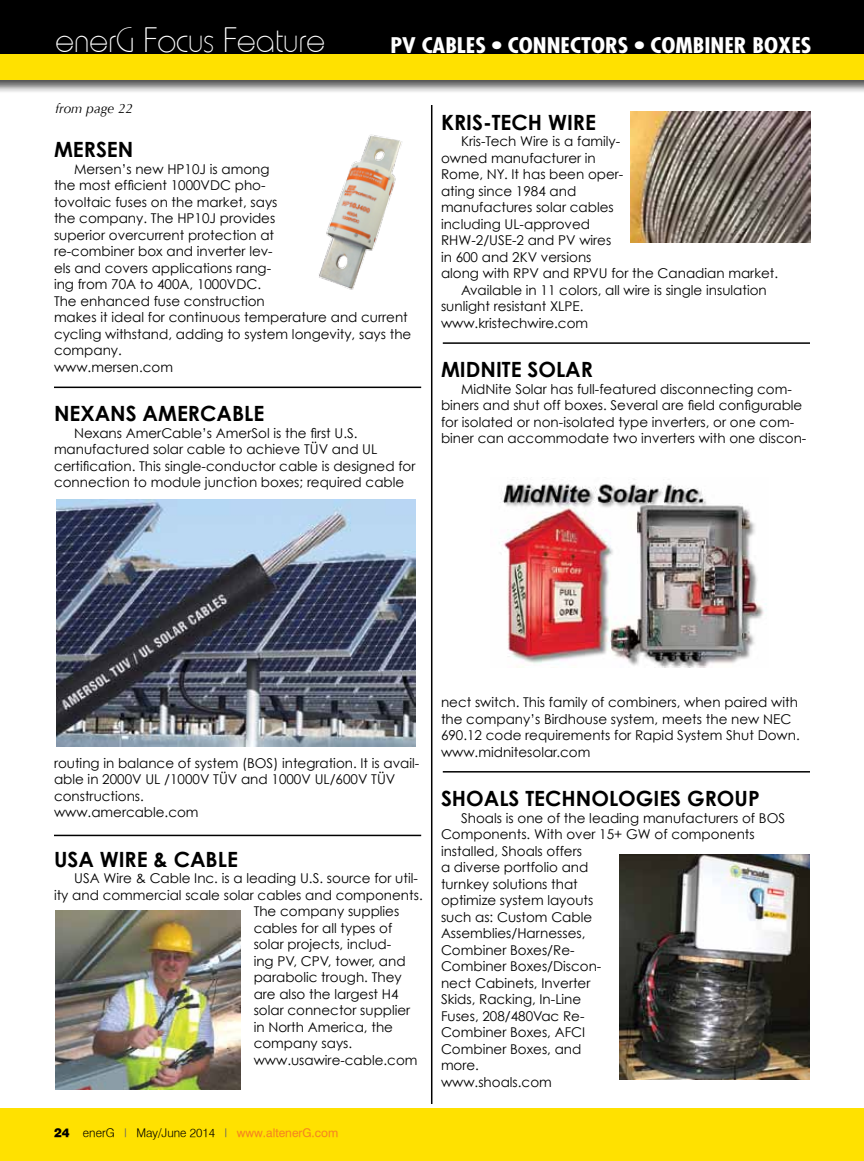
<style>
.page{position:relative;width:864px;height:1161px;background:#fff}
.page>*{position:absolute;margin:0;border:0;box-sizing:border-box;transform-origin:0 0}
.t1{font:100 36px "Hammer";color:#fff}
.t2{font:700 21px "Century Gothic";color:#000}
.t3{font:700 condensed 21px "Futura";color:#fff;scale:1.15 1}
.t4{font:13.5px/16.5px "Century Gothic";color:#000}
.t5{font:italic 13.5px "Optima";color:#000}
.t6{font:300 12px "Halvett";color:#000}
.s1{font-weight:900}
.s2{color:#656669}
.s3{color:#636466}
.s4{font-weight:400;color:#f58220}
</style>
<div class="page">
<div style="left:0;top:0;width:864px;height:55px;background:#000"></div>
<div style="left:0;top:1109px;width:864px;height:52px;background:#ffe100"></div>
<div style="left:0;top:53px;width:864px;height:42px;background:#000;opacity:.7"></div>
<div style="left:0;top:54px;width:864px;height:26px;background:#ffe100"></div>
<hr style="left:54px;top:835px;width:367px;height:1px;background:#000">
<hr style="left:443px;top:771px;width:367px;height:2px;background:#000">
<hr style="left:443px;top:342px;width:367px;height:2px;background:#000">
<hr style="left:54px;top:387px;width:367px;height:1px;background:#000">
<img style="left:319px;top:134px;width:83px;height:156px">
<img style="left:57px;top:500px;width:359px;height:247px">
<img style="left:631px;top:111px;width:179px;height:132px">
<img style="left:619px;top:854px;width:191px;height:225px">
<img style="left:501px;top:477px;width:266px;height:190px">
<img style="left:56px;top:910px;width:184px;height:179px">
<hr style="left:431px;top:105px;width:1px;height:999px;background:#000">
<h1 class="t1" style="left:56px;top:20px;width:271px">enerG Focus Feature</h1>
<h2 class="t3" style="left:390px;top:33px;width:368px">PV CABLES • CONNECTORS • COMBINER BOXES</h2>
<p class="t5" style="left:56px;top:100px;width:79px">from page 22</p>
<h2 class="t2" style="left:54px;top:136px;width:81px">MERSEN</h2>
<p class="t4" style="left:54px;top:160px;width:359px;text-indent:20px">Mersen’s new HP10J is among<br>the most efficient 1000VDC pho-<br>tovoltaic fuses on the market, says<br>the company. The HP10J provides<br>superior overcurrent protection at<br>re-combiner box and inverter lev-<br>els and covers applications rang-<br>ing from 70A to 400A, 1000VDC.<br>The enhanced fuse construction<br>makes it ideal for continuous temperature and current cycling withstand, adding to system longevity, says the company.<br>www.mersen.com</p>
<h2 class="t2" style="left:54px;top:400px;width:212px">N EXANS AMERCABLE</h2>
<p class="t4" style="left:54px;top:424px;width:363px;text-indent:20px">Nexans AmerCable’s AmerSol is the first U.S. manufactured solar cable to achieve TÜV and UL certification. This single-conductor cable is designed for connection to module junction boxes; required cable</p>
<h2 class="t2" style="left:441px;top:109px;width:156px">KRIS-TECH WIRE</h2>
<p class="t4" style="left:461px;top:133px;width:161px">Kris-Tech Wire is a family-</p>
<p class="t4" style="left:441px;top:149px;width:156px">owned manufacturer in</p>
<p class="t4" style="left:441px;top:166px;width:184px">Rome, NY. It has been oper-</p>
<p class="t4" style="left:441px;top:182px;width:137px">ating since 1984 and</p>
<p class="t4" style="left:441px;top:199px;width:174px">manufactures solar cables</p>
<p class="t4" style="left:441px;top:215px;width:151px">including UL-approved</p>
<p class="t4" style="left:441px;top:232px;width:172px">RHW-2/USE-2 and PV wires</p>
<p class="t4" style="left:441px;top:248px;width:152px">in 600 and 2KV versions</p>
<p class="t4" style="left:441px;top:265px;width:339px">along with RPV and RPVU for the Canadian market.</p>
<p class="t4" style="left:461px;top:281px;width:307px">Available in 11 colors, all wire is single insulation</p>
<p class="t4" style="left:441px;top:298px;width:144px">sunlight resistant XLPE.</p>
<p class="t4" style="left:441px;top:314px;width:149px">www.kristechwire.com</p>
<h2 class="t2" style="left:441px;top:356px;width:154px">MIDN ITE SOLAR</h2>
<p class="t4" style="left:441px;top:380px;width:367px;text-indent:20px">MidNite Solar has full-featured disconnecting com&shy;biners and shut off boxes. Several are field configurable for isolated or non-isolated type inverters, or one com&shy;biner can accommodate two inverters with one discon-</p>
<p class="t4" style="left:54px;top:754px;width:367px">routing in balance of system (BOS) integration. It is avail&shy;able in 2000V UL /1000V TÜV and 1000V UL/600V TÜV constructions.<br>www.amercable.com</p>
<h2 class="t2" style="left:54px;top:846px;width:14px">USA</h2>
<h2 class="t2" style="left:100px;top:846px;width:140px">WIRE &amp; CABLE</h2>
<p class="t4" style="left:74px;top:870px;width:345px">USA Wire &amp; Cable Inc. is a leading U.S. source for util-</p>
<p class="t4" style="left:54px;top:886px;width:370px">ity and commercial scale solar cables and components.</p>
<p class="t4" style="left:254px;top:903px;width:147px">The company supplies</p>
<p class="t4" style="left:254px;top:919px;width:140px">cables for all types of</p>
<p class="t4" style="left:254px;top:936px;width:139px">solar projects, includ-</p>
<p class="t4" style="left:254px;top:952px;width:153px">ing PV, CPV, tower, and</p>
<p class="t4" style="left:254px;top:969px;width:150px">parabolic trough. They</p>
<p class="t4" style="left:254px;top:985px;width:146px">are also the largest H4</p>
<p class="t4" style="left:254px;top:1002px;width:158px">solar connector supplier</p>
<p class="t4" style="left:254px;top:1018px;width:141px">in North America, the</p>
<p class="t4" style="left:254px;top:1035px;width:100px">company says.</p>
<p class="t4" style="left:254px;top:1051px;width:165px">www.usawire-cable.com</p>
<p class="t6" style="left:54px;top:1125px;width:286px"><span class="s1">24</span> enerG <span class="s2">I</span> May/June 2014 <span class="s3">I</span> <span class="s4">www.altenerG.com</span></p>
<p class="t4" style="left:441px;top:694px;width:360px">nect switch. This family of combiners, when paired with the company’s Birdhouse system, meets the new NEC 690.12 code requirements for Rapid System Shut Down. www.midnitesolar.com</p>
<h2 class="t2" style="left:441px;top:785px;width:317px">SHOALS TECHNOLOGIES GROUP</h2>
<p class="t4" style="left:441px;top:809px;width:346px;text-indent:20px">Shoals is one of the leading manufacturers of BOS<br>Components. With over 15+ GW of components installed, Shoals offers<br>a diverse portfolio and<br>turnkey solutions that<br>optimize system layouts<br>such as: Custom Cable<br>Assemblies/Harnesses,<br>Combiner Boxes/Re-<br>Combiner Boxes/Discon-<br>nect Cabinets, Inverter<br>Skids, Racking, In-Line<br>Fuses, 208/480Vac Re-<br>Combiner Boxes, AFCI<br>Combiner Boxes, and<br>more.<br>www.shoals.com</p>
</div>
